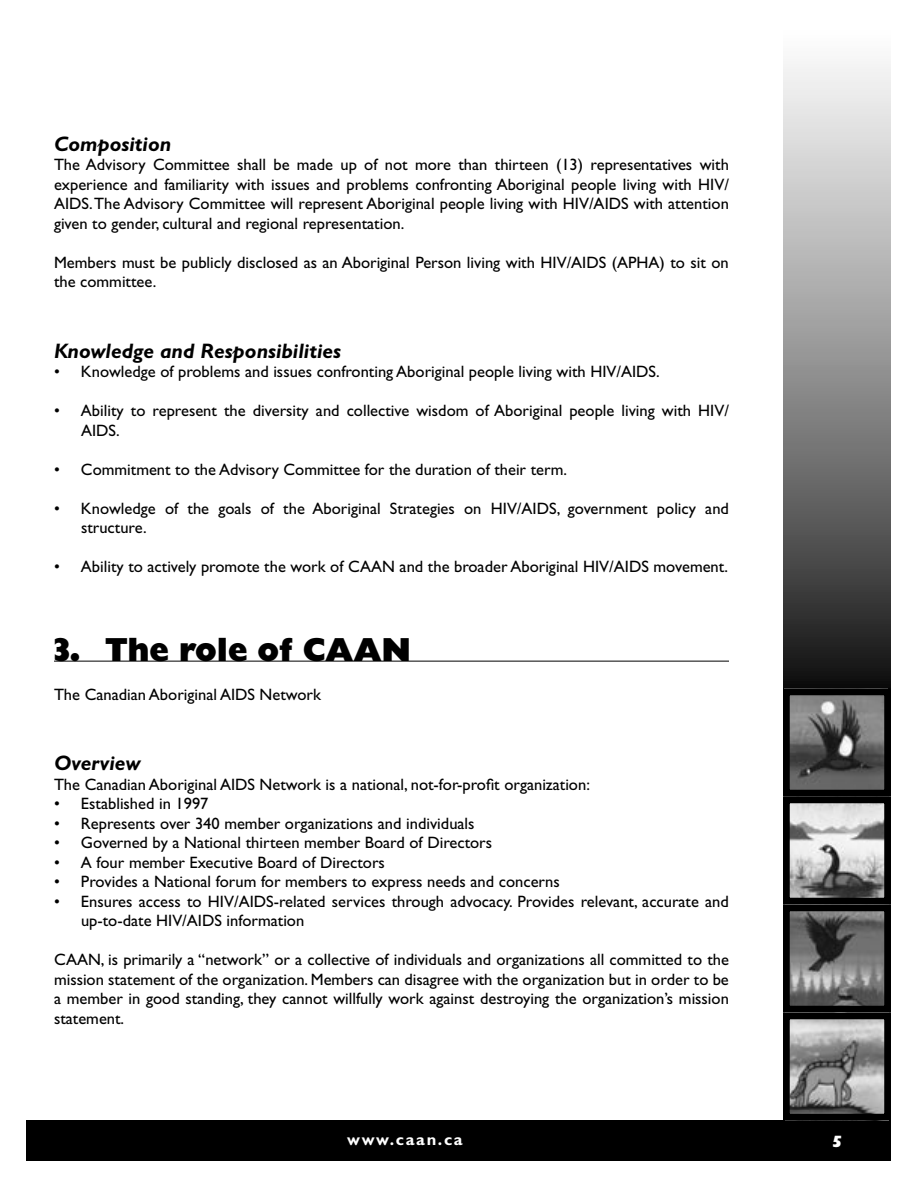
<style>
.page{position:relative;width:918px;height:1188px;background:#fff}
.page>*{position:absolute;margin:0;border:0;box-sizing:border-box;transform-origin:0 0}
.t1{font:33px "Gill Sans Extra Bold Display";color:#000}
.Header_3{font:italic 700 21px "Gill Sans";color:#000}
.Body_Text{font:16.5px/19.5px "Gill Sans";color:#000;text-align:justify}
.Body_Text_indent{font:16.5px/19.5px "Gill Sans";color:#000}
.t2{font:700 16.5px "Gill Sans";letter-spacing:.1em;color:#fff}
.t3{font:800 16.5px "Gill Sans";color:#fff}
</style>
<div class="page">
<div style="left:783px;top:27px;width:108px;height:667px;background:linear-gradient(to bottom,#fff,#181818)"></div>
<div style="left:27px;top:1120px;width:864px;height:41px;background:#000"></div>
<img style="left:791px;top:804px;width:92px;height:308px">
<div style="left:783px;top:904px;width:108px;height:108px;border:7px solid #000"></div>
<div style="left:783px;top:1012px;width:108px;height:108px;border:7px solid #000"></div>
<div style="left:783px;top:796px;width:108px;height:108px;border:7px solid #000"></div>
<img style="left:785px;top:696px;width:102px;height:101px">
<div style="left:783px;top:688px;width:108px;height:108px;border:7px solid #000"></div>
<hr style="left:54px;top:661px;width:675px;height:1px;background:#000">
<p class="Header_3" style="left:54px;top:132px;width:119px">Composition</p>
<p class="Body_Text" style="left:54px;top:155px;width:676px">The Advisory Committee shall be made up of not more than thirteen (13) representatives with experience and familiarity with issues and problems confronting Aboriginal people living with HIV/ AIDS. The Advisory Committee will represent Aboriginal people living with HIV/AIDS with attention given to gender, cultural and regional representation.</p>
<p class="Body_Text" style="left:54px;top:253px;width:676px">Members must be publicly disclosed as an Aboriginal Person living with HIV/AIDS (APHA) to sit on the committee.</p>
<p class="Header_3" style="left:54px;top:339px;width:289px">Knowledge and Responsibilities</p>
<p class="Body_Text_indent" style="left:54px;top:362px;width:607px">• Knowledge of problems and issues confronting Aboriginal people living with HIV/AIDS.</p>
<p class="Body_Text_indent" style="left:81px;top:401px;width:650px;text-indent:-27px">• Ability to represent the diversity and collective wisdom of Aboriginal people living with HIV/<br>AIDS.</p>
<p class="Body_Text_indent" style="left:54px;top:460px;width:515px">• Commitment to the Advisory Committee for the duration of their term.</p>
<p class="Body_Text_indent" style="left:81px;top:499px;width:650px;text-indent:-27px">• Knowledge of the goals of the Aboriginal Strategies on HIV/AIDS, government policy and structure.</p>
<p class="Body_Text_indent" style="left:54px;top:557px;width:675px">• Ability to actively promote the work of CAAN and the broader Aboriginal HIV/AIDS movement.</p>
<p class="t1" style="left:54px;top:630px;width:358px">3. The role of CAAN</p>
<p class="Body_Text" style="left:54px;top:685px;width:269px">The Canadian Aboriginal AIDS Network</p>
<p class="Header_3" style="left:54px;top:751px;width:88px">Overview</p>
<p class="Body_Text" style="left:54px;top:775px;width:537px">The Canadian Aboriginal AIDS Network is a national, not-for-profit organization:</p>
<p class="Body_Text_indent" style="left:54px;top:794px;width:156px">• Established in 1997</p>
<p class="Body_Text_indent" style="left:54px;top:814px;width:422px">• Represents over 340 member organizations and individuals</p>
<p class="Body_Text_indent" style="left:54px;top:833px;width:440px">• Governed by a National thirteen member Board of Directors</p>
<p class="Body_Text_indent" style="left:54px;top:853px;width:332px">• A four member Executive Board of Directors</p>
<p class="Body_Text_indent" style="left:54px;top:872px;width:507px">• Provides a National forum for members to express needs and concerns</p>
<p class="Body_Text_indent" style="left:81px;top:892px;width:649px;text-indent:-27px">• Ensures access to HIV/AIDS-related services through advocacy. Provides relevant, accurate and up-to-date HIV/AIDS information</p>
<p class="Body_Text" style="left:54px;top:950px;width:677px">CAAN, is primarily a “network” or a collective of individuals and organizations all committed to the mission statement of the organization. Members can disagree with the organization but in order to be a member in good standing, they cannot willfully work against destroying the organization’s mission statement.</p>
<p class="t2" style="left:347px;top:1130px;width:117px">www.caan.ca</p>
<p class="t3" style="left:831px;top:1132px;width:13px">5</p>
</div>
